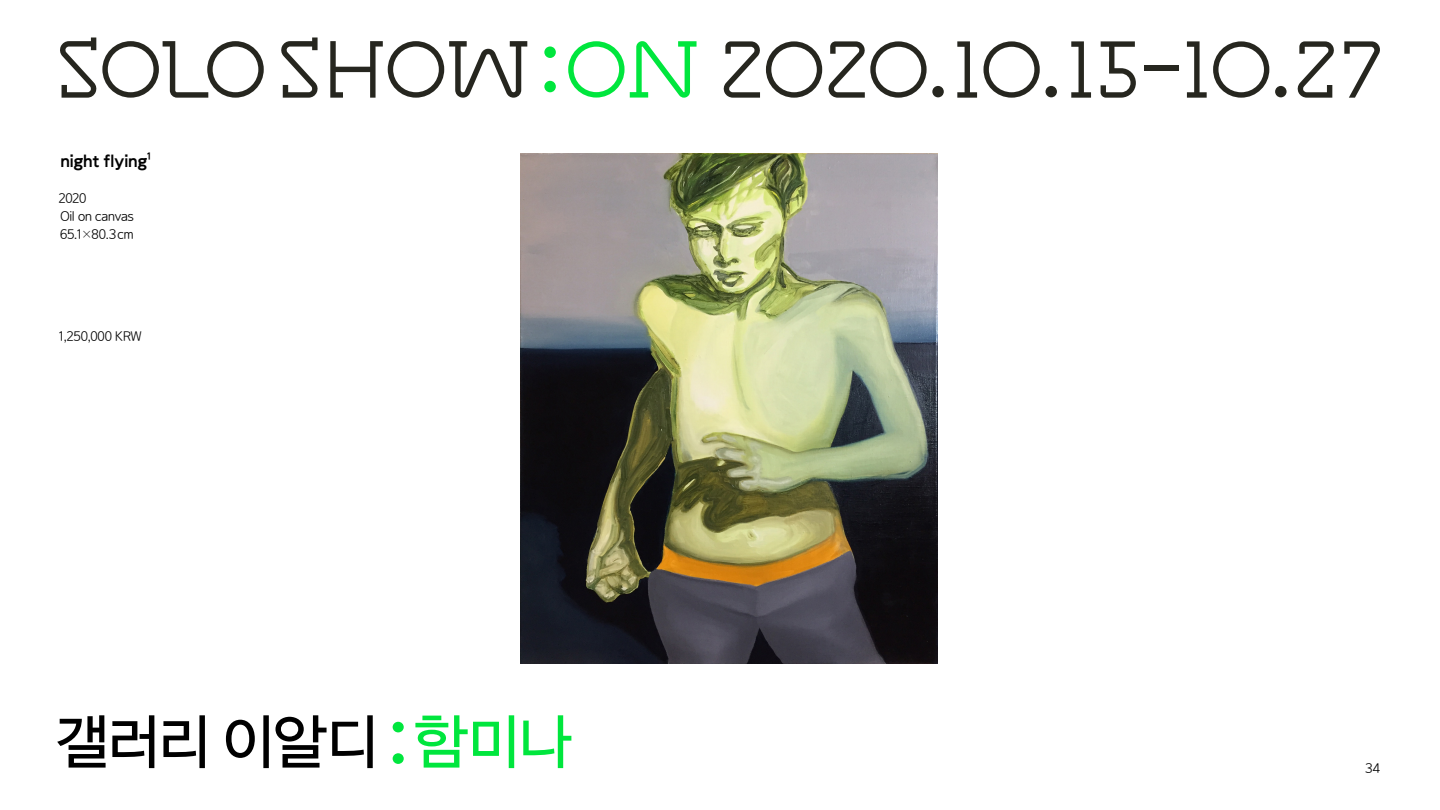
<style>
.page{position:relative;width:1440px;height:810px;background:#fff}
.page>*{position:absolute;margin:0;border:0;box-sizing:border-box;transform-origin:0 0}
.t1{font:500 60px "JJ Gothic";letter-spacing:-.085em;color:#000}
.t2{font:800 16.5px "JJ Gothic";letter-spacing:-.015em;color:#000}
.t3{font:12.75px "JJ Gothic";letter-spacing:-.01em;color:#000}
.t4{font:800 9.6px "JJ Gothic";color:#000}
.s1{font-family:"SM3 S Pmu K";font-weight:400;font-size:75px;color:#00e63d}
.s2{color:#00e63d}
</style>
<div class="page">
<div style="left:544px;top:46px;width:12px;height:12px;background:#00e63d;border-radius:50%"></div>
<div style="left:544px;top:81px;width:12px;height:11px;background:#00e63d;border-radius:50%"></div>
<svg style="left:281px;top:37px;width:37px;height:61px"></svg>
<svg style="left:60px;top:38px;width:204px;height:60px"></svg>
<svg style="left:330px;top:41px;width:197px;height:57px"></svg>
<svg style="left:568px;top:41px;width:129px;height:57px"></svg>
<div style="left:932px;top:86px;width:12px;height:11px;background:#26261f;border-radius:50%"></div>
<div style="left:1046px;top:86px;width:11px;height:11px;background:#26261f;border-radius:50%"></div>
<svg style="left:983px;top:41px;width:57px;height:57px"></svg>
<svg style="left:957px;top:41px;width:20px;height:57px"></svg>
<svg style="left:1071px;top:41px;width:20px;height:57px"></svg>
<svg style="left:723px;top:41px;width:99px;height:57px"></svg>
<svg style="left:828px;top:41px;width:99px;height:57px"></svg>
<svg style="left:1297px;top:41px;width:37px;height:57px"></svg>
<div style="left:1275px;top:86px;width:12px;height:11px;background:#26261f;border-radius:50%"></div>
<svg style="left:1213px;top:41px;width:56px;height:57px"></svg>
<svg style="left:1187px;top:41px;width:20px;height:57px"></svg>
<div style="left:1144px;top:65px;width:34px;height:6px;background:#26261f"></div>
<svg style="left:1344px;top:41px;width:36px;height:57px"></svg>
<svg style="left:1101px;top:41px;width:35px;height:57px"></svg>
<img style="left:520px;top:153px;width:417px;height:511px">
<p class="t2" style="left:60px;top:153px;width:88px">night flying</p>
<p class="t4" style="left:147px;top:151px;width:7px">1</p>
<p class="t3" style="left:59px;top:192px;width:29px">2020</p>
<p class="t3" style="left:60px;top:210px;width:75px">Oil on canvas</p>
<p class="t3" style="left:60px;top:228px;width:75px">65.1×80.3cm</p>
<p class="t3" style="left:58px;top:329px;width:85px">1,250,000 KRW</p>
<p class="t1" style="left:54px;top:712px;width:520px">갤러리 이알디<span class="s1">:</span><span class="s2">함미나</span></p>
<p class="t3" style="left:1365px;top:762px;width:16px">34</p>
</div>
